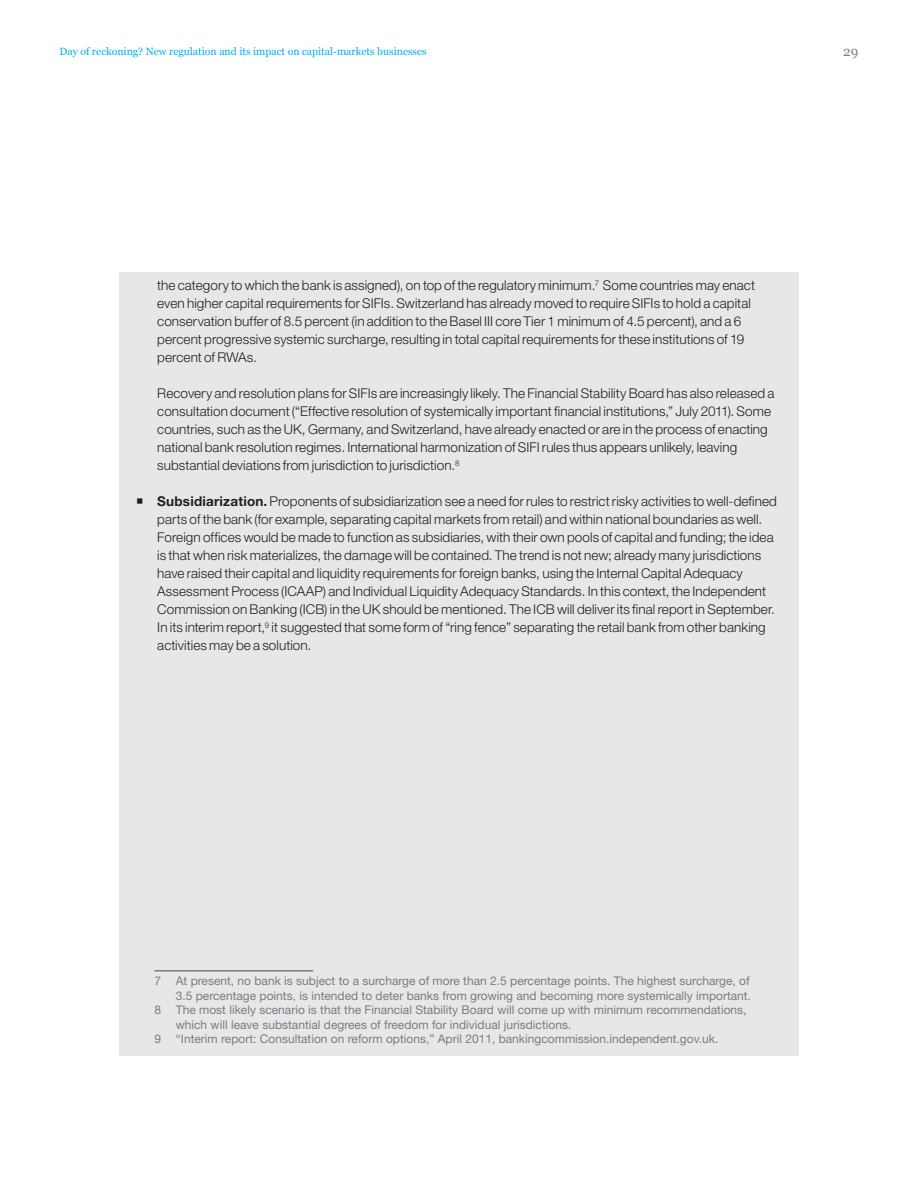
<style>
.page{position:relative;width:918px;height:1188px;background:#fff}
.page>*{position:absolute;margin:0;border:0;box-sizing:border-box;transform-origin:0 0}
.bullet_1{font:300 13.5px/18px "Helvetica Neue LT Std";letter-spacing:.005em;color:#231f20}
.body{font:300 13.5px/18px "Helvetica Neue LT Std";letter-spacing:.005em;color:#231f20}
.t1{font:13.5px "Georgia";color:#808285}
.footnotes_wp{font:12px/14.4px "Helvetica Neue LT Std";color:#7a7c7f;text-align:right}
.t2{font:10.5px "Georgia";color:#00aeef}
.s1{font-weight:700}
</style>
<div class="page">
<div style="left:119px;top:272px;width:680px;height:783px;background:#e6e7e9"></div>
<hr style="left:155px;top:970px;width:158px;height:2px;background:#7a7c7f">
<p class="t2" style="left:60px;top:46px;width:369px">Day of reckoning? New regulation and its impact on capital-markets businesses</p>
<p class="t1" style="left:843px;top:44px;width:17px">29</p>
<p class="bullet_1" style="left:157px;top:276px;width:599px">the category to which the bank is assigned), on top of the regulatory minimum.<sup>7</sup> Some countries may enact even higher capital requirements for SIFIs. Switzerland has already moved to require SIFIs to hold a capital conservation buffer of 8.5 percent (in addition to the Basel III core Tier 1 minimum of 4.5 percent), and a 6 percent progressive systemic surcharge, resulting in total capital requirements for these institutions of 19 percent of RWAs.</p>
<p class="body" style="left:157px;top:384px;width:619px">Recovery and resolution plans for SIFIs are increasingly likely. The Financial Stability Board has also released a consultation document (“Effective resolution of systemically important financial institutions,” July 2011). Some countries, such as the UK, Germany, and Switzerland, have already enacted or are in the process of enacting national bank resolution regimes. International harmonization of SIFI rules thus appears unlikely, leaving substantial deviations from jurisdiction to jurisdiction.<sup>8</sup></p>
<p class="bullet_1" style="left:157px;top:492px;width:621px"><span class="s1">Subsidiarization.</span> Proponents of subsidiarization see a need for rules to restrict risky activities to well-defined parts of the bank (for example, separating capital markets from retail) and within national boundaries as well.<br>Foreign offices would be made to function as subsidiaries, with their own pools of capital and funding; the idea is that when risk materializes, the damage will be contained. The trend is not new; already many jurisdictions have raised their capital and liquidity requirements for foreign banks, using the Internal Capital Adequacy Assessment Process (ICAAP) and Individual Liquidity Adequacy Standards. In this context, the Independent Commission on Banking (ICB) in the UK should be mentioned. The ICB will deliver its final report in September.<br>In its interim report,<sup>9</sup> it suggested that some form of “ring fence” separating the retail bank from other banking activities may be a solution.</p>
<p class="footnotes_wp" style="left:155px;top:974px;width:598px">7 At present, no bank is subject to a surcharge of more than 2.5 percentage points. The highest surcharge, of<br>3.5 percentage points, is intended to deter banks from growing and becoming more systemically important.</p>
<p class="footnotes_wp" style="left:176px;top:1003px;width:572px;text-align:left;text-indent:-21px">8 The most likely scenario is that the Financial Stability Board will come up with minimum recommendations, which will leave substantial degrees of freedom for individual jurisdictions.</p>
<p class="footnotes_wp" style="left:155px;top:1031px;width:565px">9 “Interim report: Consultation on reform options,” April 2011, bankingcommission.independent.gov.uk.</p>
</div>
